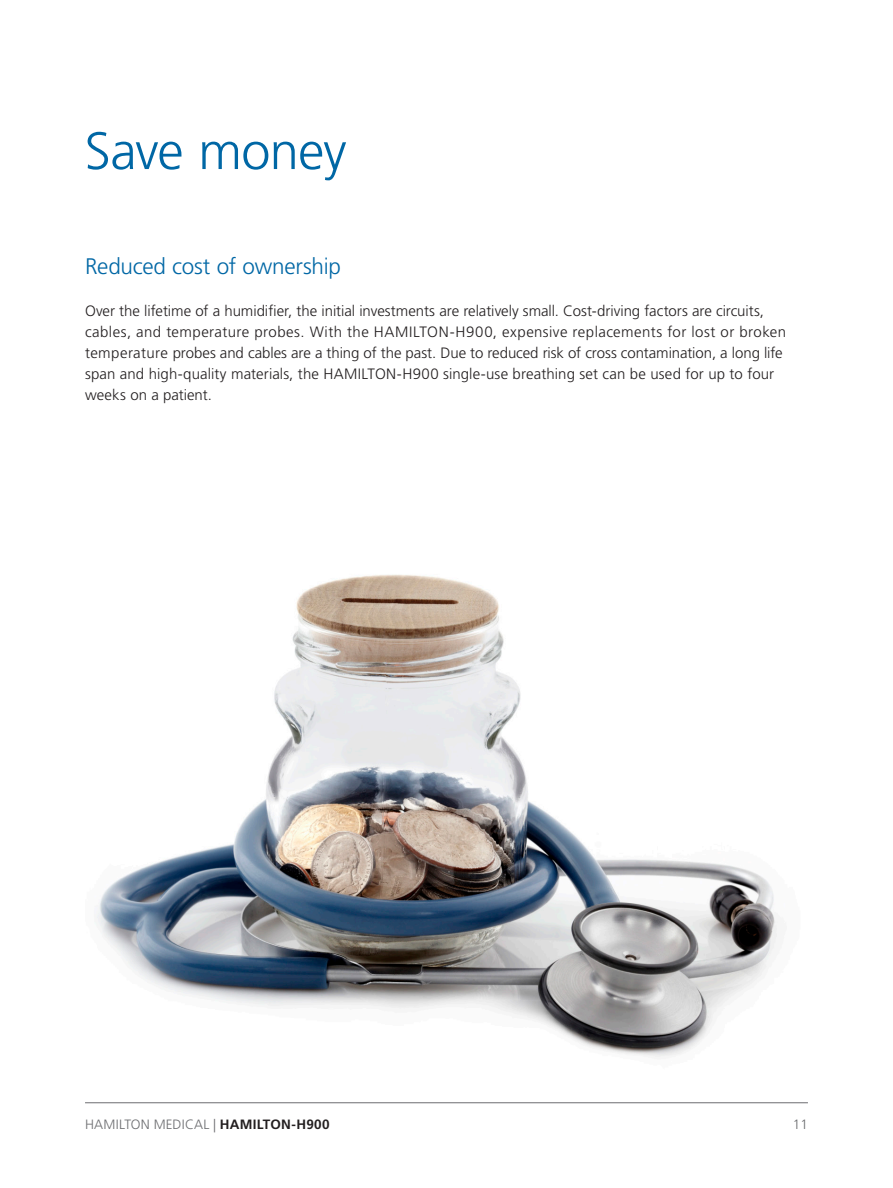
<style>
.page{position:relative;width:893px;height:1188px;background:#fff}
.page>*{position:absolute;margin:0;border:0;box-sizing:border-box;transform-origin:0 0}
.headline_blue{font:300 52.5px "Frutiger LT Std";letter-spacing:-.015em;color:#0067a5}
.subline_citation{font:300 22.5px "Frutiger LT Std";letter-spacing:-.01em;color:#0067a5}
.running_text_black{font:300 15px/21px "Frutiger LT Std";letter-spacing:.005em;color:#231f20}
.t1{font:300 13.5px "Frutiger LT Std";letter-spacing:.015em;color:#6c6d70}
.s1{font-weight:700;color:#231f20}
</style>
<div class="page">
<img style="left:95px;top:574px;width:683px;height:483px">
<hr style="left:85px;top:1103px;width:723px;height:1px;background:#6c6d70">
<p class="headline_blue" style="left:85px;top:121px;width:264px">Save money</p>
<p class="subline_citation" style="left:85px;top:254px;width:257px">Reduced cost of ownership</p>
<p class="running_text_black" style="left:85px;top:301px;width:703px">Over the lifetime of a humidifier, the initial investments are relatively small. Cost-driving factors are circuits, cables, and temperature probes. With the HAMILTON-H900, expensive replacements for lost or broken temperature probes and cables are a thing of the past. Due to reduced risk of cross contamination, a long life span and high-quality materials, the HAMILTON-H900 single-use breathing set can be used for up to four weeks on a patient.</p>
<p class="t1" style="left:85px;top:1116px;width:246px">HAMILTON MEDICAL | <span class="s1">HAMILTON-H900</span></p>
<p class="t1" style="left:793px;top:1116px;width:17px">11</p>
</div>
